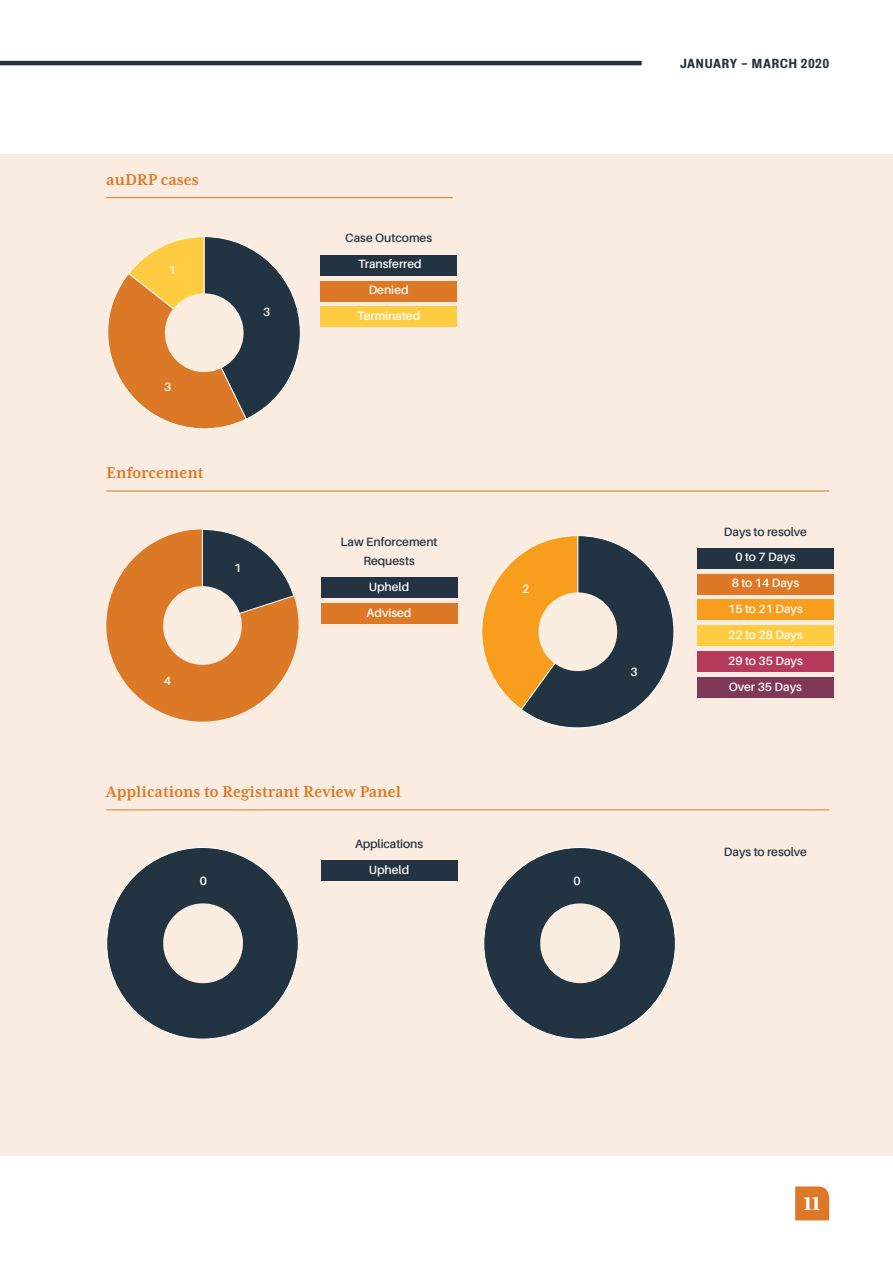
<style>
.page{position:relative;width:893px;height:1263px;background:#fff}
.page>*{position:absolute;margin:0;border:0;box-sizing:border-box;transform-origin:0 0}
.t1{font:800 21px "Mrs Eaves XL Serif Nar OT";color:#fff}
.t2{font:700 18px "Mrs Eaves XL Serif Nar OT";color:#dd7926}
.t3{font:600 12px/26px "Aileron";color:#fff;text-align:center}
.t4{font:600 12px/19.5px "Aileron";color:#233342;text-align:center}
.t5{font:500 12px "Bureau Grot";letter-spacing:.03em;color:#233342}
</style>
<div class="page">
<div style="left:0;top:154px;width:893px;height:1002px;background:#faece0"></div>
<hr style="left:0;top:61px;width:642px;height:4px;background:#233342">
<svg style="left:795px;top:1186px;width:34px;height:34px"></svg>
<svg style="left:106px;top:529px;width:193px;height:193px"></svg>
<div style="left:163px;top:586px;width:79px;height:79px;background:#fbede0;border-radius:50%"></div>
<svg style="left:481px;top:535px;width:194px;height:193px"></svg>
<div style="left:538px;top:592px;width:79px;height:79px;background:#fbede0;border-radius:50%"></div>
<svg style="left:107px;top:236px;width:194px;height:193px"></svg>
<div style="left:165px;top:293px;width:79px;height:79px;background:#fbede0;border-radius:50%"></div>
<hr style="left:106px;top:197px;width:347px;height:1px;background:#dd7926">
<div style="left:321px;top:255px;width:136px;height:20px;background:#233342"></div>
<div style="left:321px;top:281px;width:136px;height:20px;background:#dd7926"></div>
<div style="left:321px;top:307px;width:136px;height:20px;background:#ffcc41"></div>
<hr style="left:106px;top:809px;width:723px;height:1px;background:#dd7926">
<hr style="left:106px;top:491px;width:723px;height:1px;background:#dd7926">
<div style="left:697px;top:548px;width:136px;height:20px;background:#233342"></div>
<div style="left:697px;top:574px;width:136px;height:20px;background:#dd7926"></div>
<div style="left:697px;top:600px;width:136px;height:20px;background:#f99d1c"></div>
<div style="left:697px;top:625px;width:136px;height:21px;background:#ffcc41"></div>
<div style="left:697px;top:651px;width:136px;height:21px;background:#b53a5b"></div>
<div style="left:697px;top:677px;width:136px;height:21px;background:#803859"></div>
<div style="left:321px;top:861px;width:136px;height:20px;background:#233342"></div>
<div style="left:321px;top:577px;width:136px;height:21px;background:#233342"></div>
<div style="left:321px;top:603px;width:136px;height:21px;background:#dd7926"></div>
<div style="left:107px;top:847px;width:191px;height:192px;background:#223442;border-radius:50%"></div>
<div style="left:163px;top:903px;width:80px;height:80px;background:#fbede0;border-radius:50%"></div>
<div style="left:484px;top:847px;width:191px;height:192px;background:#223442;border-radius:50%"></div>
<div style="left:540px;top:903px;width:80px;height:80px;background:#fbede0;border-radius:50%"></div>
<h2 class="t2" style="left:106px;top:170px;width:94px">auDRP cases</h2>
<p class="t3" style="left:169px;top:257px;width:9px">1</p>
<p class="t3" style="left:164px;top:374px;width:9px">3</p>
<h2 class="t2" style="left:106px;top:463px;width:99px">Enforcement</h2>
<p class="t3" style="left:263px;top:299px;width:9px">3</p>
<p class="t3" style="left:234px;top:555px;width:9px">1</p>
<p class="t3" style="left:164px;top:668px;width:9px">4</p>
<p class="t4" style="left:345px;top:229px;width:88px">Case Outcomes</p>
<p class="t3" style="left:357px;top:251px;width:66px">Transferred<br>Denied<br>Terminated</p>
<p class="t4" style="left:340px;top:532px;width:99px">Law Enforcement<br>Requests</p>
<p class="t3" style="left:367px;top:574px;width:46px;text-align:left">Upheld<br>Advised</p>
<h2 class="t2" style="left:106px;top:782px;width:296px">Applications to Registrant Review Panel</h2>
<p class="t3" style="left:522px;top:576px;width:9px">2</p>
<p class="t4" style="left:355px;top:834px;width:69px">Applications</p>
<p class="t3" style="left:369px;top:857px;width:42px">Upheld</p>
<p class="t3" style="left:200px;top:868px;width:9px">0</p>
<p class="t3" style="left:574px;top:868px;width:9px">0</p>
<p class="t5" style="left:680px;top:57px;width:151px">JANUARY - MARCH 2020</p>
<p class="t3" style="left:630px;top:659px;width:9px">3</p>
<p class="t4" style="left:724px;top:522px;width:85px">Days to resolve</p>
<p class="t3" style="left:728px;top:544px;width:76px">0 to 7 Days<br>8 to 14 Days<br>15 to 21 Days<br>22 to 28 Days<br>29 to 35 Days<br>Over 35 Days</p>
<p class="t4" style="left:724px;top:842px;width:85px">Days to resolve</p>
<h1 class="t1" style="left:804px;top:1193px;width:18px">11</h1>
</div>
